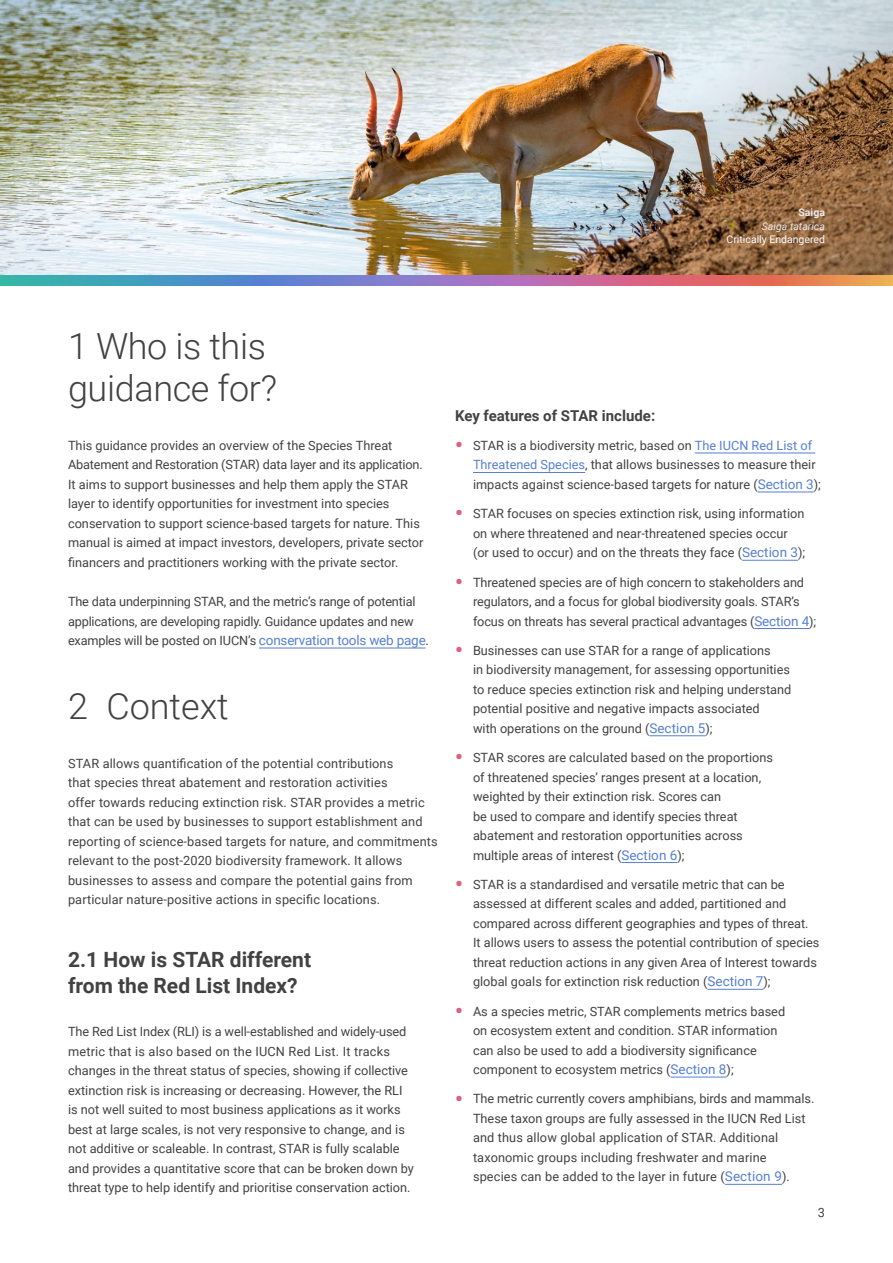
<style>
.page{position:relative;width:893px;height:1263px;background:#fff}
.page>*{position:absolute;margin:0;border:0;box-sizing:border-box;transform-origin:0 0}
.Heading_1__24pt{font:300 36px/42px "Roboto";letter-spacing:-.01em;color:#424242}
.Heading_2__14pt{font:700 21px/25.5px "Roboto";color:#424242}
.Body_-_Black{font:700 15px "Roboto";color:#424242}
.Body_-_Black-2{font:12.75px/19.5px "Roboto";color:#424242}
.Photo_Ref_-_White{font:10.5px/13.5px "Roboto";color:#fff;text-align:right}
.s1{font-weight:700;color:#ebebeb}
.s2{font-style:italic;color:#ebebeb}
.s3{font-size:13.5px;color:#5680d2}
.s4{font-weight:900;font-size:21px;color:#dd6280}
.s5{color:#5680d2}
</style>
<div class="page">
<img style="left:0;top:0;width:893px;height:275px">
<svg style="left:0;top:275px;width:893px;height:10px;background:#9682a2"></svg>
<hr style="left:695px;top:453px;width:120px;height:1px;background:#5680d2">
<hr style="left:473px;top:472px;width:112px;height:1px;background:#5680d2">
<hr style="left:758px;top:492px;width:56px;height:1px;background:#5680d2">
<hr style="left:742px;top:560px;width:56px;height:1px;background:#5680d2">
<hr style="left:754px;top:628px;width:55px;height:1px;background:#5680d2">
<hr style="left:649px;top:735px;width:56px;height:1px;background:#5680d2">
<hr style="left:621px;top:862px;width:56px;height:1px;background:#5680d2">
<hr style="left:707px;top:989px;width:56px;height:1px;background:#5680d2">
<hr style="left:671px;top:1077px;width:56px;height:1px;background:#5680d2">
<hr style="left:725px;top:1184px;width:57px;height:1px;background:#5680d2">
<hr style="left:259px;top:648px;width:167px;height:1px;background:#5680d2">
<p class="Photo_Ref_-_White" style="left:727px;top:205px;width:100px"><span class="s1">Saiga<br></span><span class="s2">Saiga tatarica<br></span>Critically Endangered</p>
<p class="Heading_1__24pt" style="left:68px;top:324px;width:210px">1 Who is this guidance for?</p>
<p class="Body_-_Black-2" style="left:68px;top:435px;width:357px">This guidance provides an overview of the Species Threat Abatement and Restoration (STAR) data layer and its application.<br>It aims to support businesses and help them apply the STAR layer to identify opportunities for investment into species conservation to support science-based targets for nature. This manual is aimed at impact investors, developers, private sector financers and practitioners working with the private sector.</p>
<p class="Body_-_Black-2" style="left:68px;top:591px;width:362px">The data underpinning STAR, and the metric’s range of potential applications, are developing rapidly. Guidance updates and new examples will be posted on IUCN’s <span class="s3">conservation tools web page</span>.</p>
<p class="Heading_1__24pt" style="left:68px;top:684px;width:162px">2 Context</p>
<p class="Body_-_Black-2" style="left:68px;top:753px;width:371px">STAR allows quantification of the potential contributions<br>that species threat abatement and restoration activities<br>offer towards reducing extinction risk. STAR provides a metric that can be used by businesses to support establishment and reporting of science-based targets for nature, and commitments relevant to the post-2020 biodiversity framework. It allows businesses to assess and compare the potential gains from particular nature-positive actions in specific locations.</p>
<p class="Heading_2__14pt" style="left:68px;top:946px;width:245px">2.1 How is STAR different from the Red List Index?</p>
<p class="Body_-_Black-2" style="left:68px;top:1021px;width:347px">The Red List Index (RLI) is a well-established and widely-used metric that is also based on the IUCN Red List. It tracks changes in the threat status of species, showing if collective extinction risk is increasing or decreasing. However, the RLI is not well suited to most business applications as it works best at large scales, is not very responsive to change, and is not additive or scaleable. In contrast, STAR is fully scalable and provides a quantitative score that can be broken down by threat type to help identify and prioritise conservation action.</p>
<p class="Body_-_Black" style="left:455px;top:405px;width:202px">Key features of STAR include:</p>
<p class="Body_-_Black-2" style="left:473px;top:435px;width:349px;text-indent:-18px"><span class="s4">•</span> STAR is a biodiversity metric, based on <span class="s5">The IUCN Red List of<br>Threatened Species</span>, that allows businesses to measure their impacts against science-based targets for nature (<span class="s3">Section 3</span>);</p>
<p class="Body_-_Black-2" style="left:473px;top:503px;width:334px;text-indent:-18px"><span class="s4">•</span> STAR focuses on species extinction risk, using information on where threatened and near-threatened species occur (or used to occur) and on the threats they face (<span class="s3">Section 3</span>);</p>
<p class="Body_-_Black-2" style="left:473px;top:572px;width:345px;text-indent:-18px"><span class="s4">•</span> Threatened species are of high concern to stakeholders and regulators, and a focus for global biodiversity goals. STAR’s focus on threats has several practical advantages (<span class="s3">Section 4</span>);</p>
<p class="Body_-_Black-2" style="left:473px;top:640px;width:320px;text-indent:-18px"><span class="s4">•</span> Businesses can use STAR for a range of applications<br>in biodiversity management, for assessing opportunities to reduce species extinction risk and helping understand potential positive and negative impacts associated<br>with operations on the ground (<span class="s3">Section 5</span>);</p>
<p class="Body_-_Black-2" style="left:473px;top:747px;width:302px;text-indent:-18px"><span class="s4">•</span> STAR scores are calculated based on the proportions of threatened species’ ranges present at a location, weighted by their extinction risk. Scores can<br>be used to compare and identify species threat abatement and restoration opportunities across multiple areas of interest (<span class="s3">Section 6</span>);</p>
<p class="Body_-_Black-2" style="left:473px;top:874px;width:348px;text-indent:-18px"><span class="s4">•</span> STAR is a standardised and versatile metric that can be assessed at different scales and added, partitioned and compared across different geographies and types of threat.<br>It allows users to assess the potential contribution of species threat reduction actions in any given Area of Interest towards global goals for extinction risk reduction (<span class="s3">Section 7</span>);</p>
<p class="Body_-_Black-2" style="left:473px;top:1001px;width:314px;text-indent:-18px"><span class="s4">•</span> As a species metric, STAR complements metrics based on ecosystem extent and condition. STAR information can also be used to add a biodiversity significance component to ecosystem metrics (<span class="s3">Section 8</span>);</p>
<p class="Body_-_Black-2" style="left:473px;top:1088px;width:343px;text-indent:-18px"><span class="s4">•</span> The metric currently covers amphibians, birds and mammals.<br>These taxon groups are fully assessed in the IUCN Red List and thus allow global application of STAR. Additional taxonomic groups including freshwater and marine<br>species can be added to the layer in future (<span class="s3">Section 9</span>).</p>
<p class="Body_-_Black-2" style="left:818px;top:1202px;width:9px">3</p>
</div>
